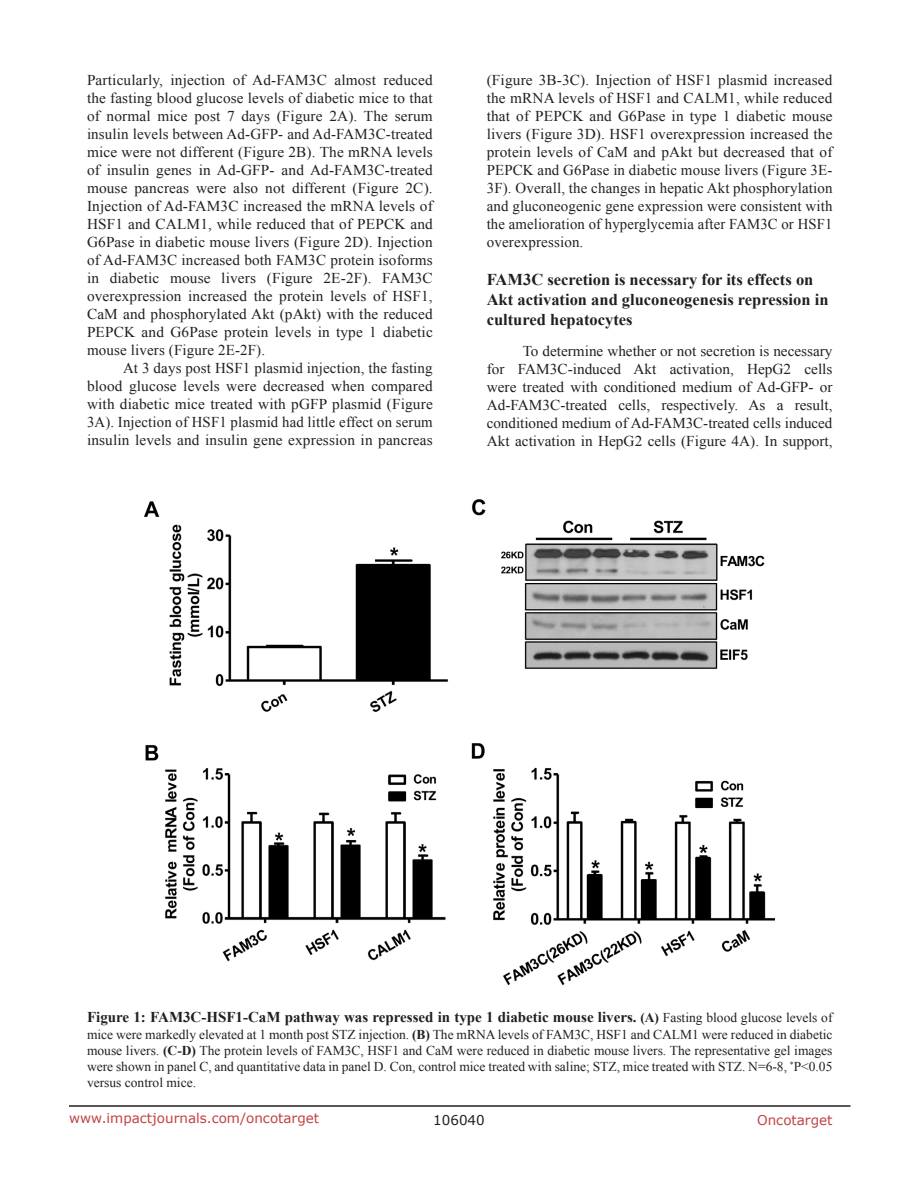
<style>
.page{position:relative;width:918px;height:1188px;background:#fff}
.page>*{position:absolute;margin:0;border:0;box-sizing:border-box;transform-origin:0 0}
.SubHeading{font:700 16.5px/19.8px "Times New Roman";color:#231f20}
.BodyText{font:15px/18px "Times New Roman";letter-spacing:.01em;color:#231f20;text-align:justify}
.figuretext{font:700 15px "Times New Roman";color:#231f20}
.figuretext-2{font:13.5px/16.2px "Times New Roman";color:#231f20;text-align:justify}
.t1{font:13.5px "Verdana";color:#c24141}
.t2{font:13.5px "Verdana";color:#231f20}
.s1{font-size:13.5px}
.s2{font-weight:400;font-size:13.5px}
.s3{font-weight:700}
</style>
<div class="page">
<hr style="left:69px;top:1105px;width:781px;height:2px;background:#231f20">
<img style="left:145px;top:500px;width:630px;height:485px">
<p class="BodyText" style="left:87px;top:71px;width:347px">Particularly, injection of Ad-FAM3C almost reduced the fasting blood glucose levels of diabetic mice to that of normal mice post 7 days (Figure 2A). The serum insulin levels between Ad-GFP- and Ad-FAM3C-treated mice were not different (Figure 2B). The mRNA levels of insulin genes in Ad-GFP- and Ad-FAM3C-treated mouse pancreas were also not different (Figure 2C).<br>Injection of Ad-FAM3C increased the mRNA levels of HSF1 and CALM1, while reduced that of PEPCK and G6Pase in diabetic mouse livers (Figure 2D). Injection of Ad-FAM3C increased both FAM3C protein isoforms in diabetic mouse livers (Figure 2E-2F). FAM3C overexpression increased the protein levels of HSF1, CaM and phosphorylated Akt (pAkt) with the reduced PEPCK and G6Pase protein levels in type 1 diabetic mouse livers (Figure 2E-2F).</p>
<p class="BodyText" style="left:87px;top:359px;width:347px;text-indent:36px">At 3 days post HSF1 plasmid injection, the fasting blood glucose levels were decreased when compared with diabetic mice treated with pGFP plasmid (Figure 3A). Injection of HSF1 plasmid had little effect on serum insulin levels and insulin gene expression in pancreas</p>
<p class="BodyText" style="left:487px;top:71px;width:347px">(Figure 3B-3C). Injection of HSF1 plasmid increased the mRNA levels of HSF1 and CALM1, while reduced that of PEPCK and G6Pase in type 1 diabetic mouse livers (Figure 3D). HSF1 overexpression increased the protein levels of CaM and pAkt but decreased that of PEPCK and G6Pase in diabetic mouse livers (Figure 3E-3F). Overall, the changes in hepatic Akt phosphorylation and gluconeogenic gene expression were consistent with the amelioration of hyperglycemia after FAM3C or HSF1 overexpression.</p>
<p class="SubHeading" style="left:487px;top:269px;width:343px">FAM3C secretion is necessary for its effects on<br>Akt activation and gluconeogenesis repression in cultured hepatocytes</p>
<p class="BodyText" style="left:487px;top:342px;width:347px;text-indent:36px">To determine whether or not secretion is necessary for FAM3C-induced Akt activation, HepG2 cells were treated with conditioned medium of Ad-GFP- or Ad-FAM3C-treated cells, respectively. As a result, conditioned medium of Ad-FAM3C-treated cells induced Akt activation in HepG2 cells (Figure 4A). In support,</p>
<p class="figuretext" style="left:87px;top:1007px;width:747px">Figure 1: FAM3C-HSF1-CaM pathway was repressed in type 1 diabetic mouse livers. <span class="s1">(A)</span> <span class="s2">Fasting blood glucose levels of</span></p>
<p class="figuretext-2" style="left:87px;top:1026px;width:747px">mice were markedly elevated at 1 month post STZ injection. <span class="s3">(B)</span> The mRNA levels of FAM3C, HSF1 and CALM1 were reduced in diabetic mouse livers. <span class="s3">(C-D)</span> The protein levels of FAM3C, HSF1 and CaM were reduced in diabetic mouse livers. The representative gel images were shown in panel C, and quantitative data in panel D. Con, control mice treated with saline; STZ, mice treated with STZ. N=6-8, <sup>*</sup>P&lt;0.05 versus control mice.</p>
<p class="t1" style="left:69px;top:1109px;width:252px">www.impactjournals.com/oncotarget</p>
<p class="t2" style="left:433px;top:1111px;width:53px">106040</p>
<p class="t1" style="left:757px;top:1111px;width:77px">Oncotarget</p>
</div>
